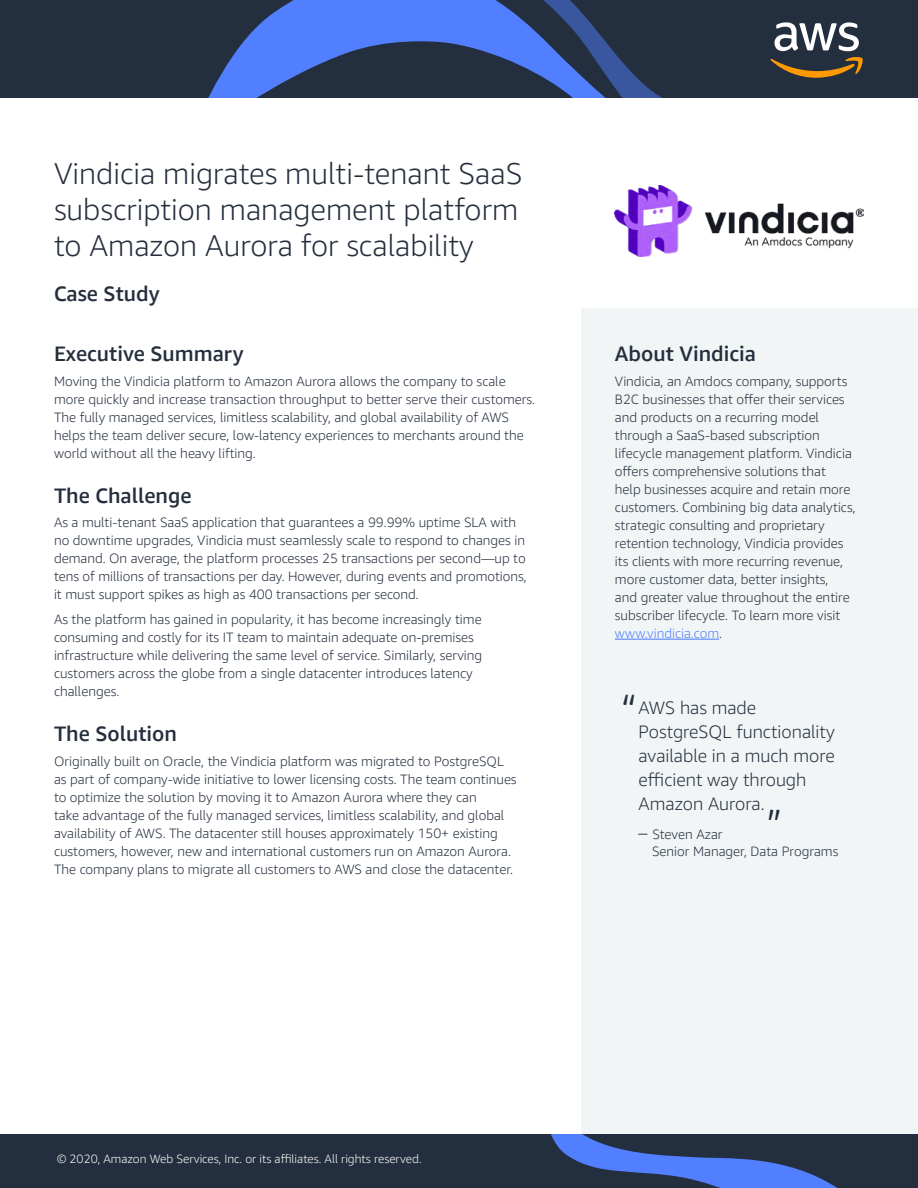
<style>
.page{position:relative;width:918px;height:1188px;background:#fff}
.page>*{position:absolute;margin:0;border:0;box-sizing:border-box;transform-origin:0 0}
.t1{font:300 46.5px "Amazon Ember";color:#242e3d}
.t2{font:300 30px/36px "Amazon Ember";color:#242e3d}
.t3{font:500 21px "Amazon Ember";color:#242e3d}
.t4{font:300 18px/24px "Amazon Ember";color:#242e3d}
.t5{font:300 13.5px/18px "Amazon Ember";color:#242e3d}
.t6{font:300 12px "Amazon Ember";color:#fff}
.s1{color:#5280ff}
.s2{font-size:18px}
</style>
<div class="page">
<div style="left:581px;top:309px;width:337px;height:825px;background:#f2f5f5"></div>
<div style="left:0;top:1134px;width:918px;height:54px;background:#232f3e"></div>
<svg style="left:551px;top:1134px;width:286px;height:54px"></svg>
<div style="left:0;top:0;width:918px;height:98px;background:#232f3e"></div>
<svg style="left:208px;top:0;width:454px;height:98px"></svg>
<svg style="left:770px;top:22px;width:93px;height:56px"></svg>
<hr style="left:615px;top:639px;width:104px;height:1px;background:#5280ff">
<img style="left:615px;top:186px;width:249px;height:70px">
<h2 class="t2" style="left:54px;top:156px;width:470px">Vindicia migrates multi-tenant SaaS subscription management platform to Amazon Aurora for scalability</h2>
<h3 class="t3" style="left:54px;top:281px;width:107px">Case Study</h3>
<h3 class="t3" style="left:54px;top:340px;width:191px">Executive Summary</h3>
<p class="t5" style="left:54px;top:372px;width:483px">Moving the Vindicia platform to Amazon Aurora allows the company to scale more quickly and increase transaction throughput to better serve their customers.<br>The fully managed services, limitless scalability, and global availability of AWS helps the team deliver secure, low-latency experiences to merchants around the world without all the heavy lifting.</p>
<h3 class="t3" style="left:54px;top:482px;width:139px">The Challenge</h3>
<p class="t5" style="left:54px;top:514px;width:474px">As a multi-tenant SaaS application that guarantees a 99.99% uptime SLA with no downtime upgrades, Vindicia must seamlessly scale to respond to changes in demand. On average, the platform processes 25 transactions per second—up to tens of millions of transactions per day. However, during events and promotions, it must support spikes as high as 400 transactions per second.</p>
<p class="t5" style="left:54px;top:610px;width:430px">As the platform has gained in popularity, it has become increasingly time consuming and costly for its IT team to maintain adequate on-premises infrastructure while delivering the same level of service. Similarly, serving customers across the globe from a single datacenter introduces latency challenges.</p>
<h3 class="t3" style="left:54px;top:721px;width:125px">The Solution</h3>
<p class="t5" style="left:54px;top:752px;width:464px">Originally built on Oracle, the Vindicia platform was migrated to PostgreSQL as part of company-wide initiative to lower licensing costs. The team continues to optimize the solution by moving it to Amazon Aurora where they can<br>take advantage of the fully managed services, limitless scalability, and global availability of AWS. The datacenter still houses approximately 150+ existing customers, however, new and international customers run on Amazon Aurora.<br>The company plans to migrate all customers to AWS and close the datacenter.</p>
<h3 class="t3" style="left:615px;top:340px;width:143px">About Vindicia</h3>
<p class="t5" style="left:615px;top:372px;width:242px">Vindicia, an Amdocs company, supports B2C businesses that offer their services and products on a recurring model through a SaaS-based subscription lifecycle management platform. Vindicia offers comprehensive solutions that<br>help businesses acquire and retain more customers. Combining big data analytics, strategic consulting and proprietary retention technology, Vindicia provides its clients with more recurring revenue, more customer data, better insights,<br>and greater value throughout the entire subscriber lifecycle. To learn more visit <span class="s1">www.vindicia.com</span>.</p>
<h1 class="t1" style="left:621px;top:682px;width:18px">“</h1>
<h3 class="t4" style="left:639px;top:696px;width:198px">AWS has made<br>PostgreSQL functionality available in a much more efficient way through<br>Amazon Aurora.</h3>
<p class="t5" style="left:652px;top:827px;width:188px;line-height:16.5px;text-indent:-14px"><span class="s2">–</span> Steven Azar<br>Senior Manager, Data Programs</p>
<h1 class="t1" style="left:766px;top:797px;width:18px">”</h1>
<p class="t6" style="left:57px;top:1151px;width:366px">© 2020, Amazon Web Services, Inc. or its affiliates. All rights reserved.</p>
</div>
